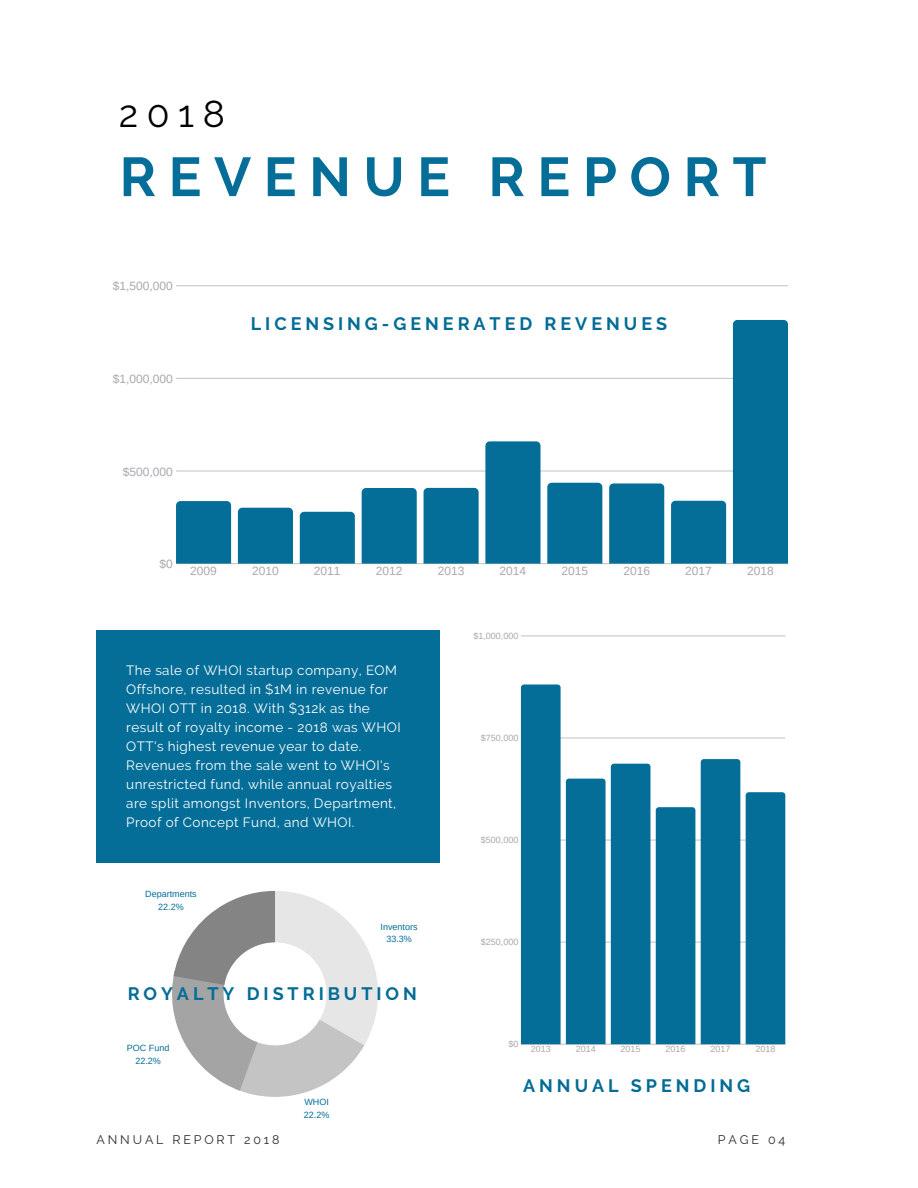
<style>
.page{position:relative;width:918px;height:1188px;background:#fff}
.page>*{position:absolute;margin:0;border:0;box-sizing:border-box;transform-origin:0 0}
.t1{font:700 54.75px "Raleway";letter-spacing:.23em;color:#046e98}
.t2{font:37.35px "Raleway";color:#000}
.t3{font:700 18px "Raleway";letter-spacing:.22em;color:#026c96}
.t4{font:13.5px/19px "Raleway";letter-spacing:.03em;color:#fff}
.t5{font:12.45px "Raleway";letter-spacing:.23em;color:#2a2a2a}
.t6{font:12px "Arimo";color:#a7a9ac}
.t7{font:9px "Arimo";color:#a7a9ac}
.t8{font:9px/12.5px "Arimo";color:#046e98;text-align:center}
</style>
<div class="page">
<div style="left:97px;top:631px;width:343px;height:231px;background:#046e98"></div>
<hr style="left:176px;top:285px;width:612px;height:1px;background:#222">
<hr style="left:176px;top:378px;width:612px;height:1px;background:#222">
<hr style="left:176px;top:470px;width:612px;height:2px;background:#222">
<hr style="left:176px;top:563px;width:612px;height:1px;background:#222">
<div style="left:176px;top:501px;width:55px;height:63px;background:#046e98"></div>
<div style="left:238px;top:508px;width:55px;height:56px;background:#046e98"></div>
<div style="left:300px;top:512px;width:55px;height:52px;background:#046e98"></div>
<div style="left:362px;top:488px;width:55px;height:76px;background:#046e98"></div>
<div style="left:424px;top:488px;width:55px;height:76px;background:#046e98"></div>
<div style="left:485px;top:441px;width:56px;height:123px;background:#046e98"></div>
<div style="left:547px;top:483px;width:55px;height:81px;background:#046e98"></div>
<div style="left:609px;top:483px;width:55px;height:81px;background:#046e98"></div>
<div style="left:671px;top:501px;width:55px;height:63px;background:#046e98"></div>
<div style="left:733px;top:320px;width:55px;height:244px;background:#046e98"></div>
<hr style="left:521px;top:635px;width:264px;height:1px;background:#222">
<hr style="left:521px;top:737px;width:264px;height:2px;background:#222">
<hr style="left:521px;top:840px;width:264px;height:1px;background:#222">
<hr style="left:521px;top:942px;width:264px;height:1px;background:#222">
<hr style="left:521px;top:1044px;width:264px;height:1px;background:#222">
<svg style="left:521px;top:685px;width:129px;height:359px"></svg>
<div style="left:656px;top:807px;width:39px;height:237px;background:#046e98"></div>
<div style="left:701px;top:759px;width:39px;height:285px;background:#046e98"></div>
<div style="left:746px;top:792px;width:39px;height:252px;background:#046e98"></div>
<svg style="left:172px;top:891px;width:206px;height:206px"></svg>
<h2 class="t2" style="left:119px;top:92px;width:108px">2018</h2>
<h1 class="t1" style="left:120px;top:145px;width:648px">REVENUE REPORT</h1>
<p class="t6" style="left:113px;top:279px;width:62px">$1,500,000</p>
<p class="t6" style="left:113px;top:372px;width:62px">$1,000,000</p>
<p class="t6" style="left:123px;top:465px;width:52px">$500,000</p>
<h3 class="t3" style="left:251px;top:313px;width:418px">LICENSING-GENERATED REVENUES</h3>
<p class="t6" style="left:159px;top:557px;width:15px">$0</p>
<p class="t6" style="left:190px;top:564px;width:28px">2009</p>
<p class="t6" style="left:252px;top:564px;width:28px">2010</p>
<p class="t6" style="left:314px;top:564px;width:28px">2011</p>
<p class="t6" style="left:376px;top:564px;width:28px">2012</p>
<p class="t6" style="left:438px;top:564px;width:28px">2013</p>
<p class="t6" style="left:500px;top:564px;width:28px">2014</p>
<p class="t6" style="left:562px;top:564px;width:28px">2015</p>
<p class="t6" style="left:623px;top:564px;width:28px">2016</p>
<p class="t6" style="left:685px;top:564px;width:28px">2017</p>
<p class="t6" style="left:747px;top:564px;width:28px">2018</p>
<p class="t7" style="left:473px;top:631px;width:47px">$1,000,000</p>
<p class="t4" style="left:126px;top:660px;width:276px">The sale of WHOI startup company, EOM Offshore, resulted in $1M in revenue for WHOI OTT in 2018. With $312k as the result of royalty income - 2018 was WHOI OTT's highest revenue year to date.<br>Revenues from the sale went to WHOI's unrestricted fund, while annual royalties are split amongst Inventors, Department, Proof of Concept Fund, and WHOI.</p>
<p class="t8" style="left:145px;top:888px;width:53px">Departments<br>22.2%</p>
<p class="t8" style="left:381px;top:920px;width:38px">Inventors<br>33.3%</p>
<h3 class="t3" style="left:128px;top:983px;width:291px">ROYALTY DISTRIBUTION</h3>
<p class="t8" style="left:127px;top:1042px;width:44px">POC Fund<br>22.2%</p>
<p class="t8" style="left:304px;top:1096px;width:27px;text-align:left">WHOI<br>22.2%</p>
<p class="t7" style="left:481px;top:733px;width:39px">$750,000</p>
<p class="t7" style="left:481px;top:835px;width:39px">$500,000</p>
<p class="t7" style="left:481px;top:937px;width:39px">$250,000</p>
<p class="t7" style="left:508px;top:1039px;width:12px">$0</p>
<p class="t7" style="left:531px;top:1044px;width:22px">2013</p>
<p class="t7" style="left:576px;top:1044px;width:22px">2014</p>
<p class="t7" style="left:621px;top:1044px;width:22px">2015</p>
<p class="t7" style="left:666px;top:1044px;width:22px">2016</p>
<p class="t7" style="left:711px;top:1044px;width:22px">2017</p>
<p class="t7" style="left:755px;top:1044px;width:22px">2018</p>
<h3 class="t3" style="left:523px;top:1075px;width:228px">ANNUAL SPENDING</h3>
<p class="t5" style="left:97px;top:1132px;width:184px">ANNUAL REPORT 2018</p>
<p class="t5" style="left:718px;top:1132px;width:69px">PAGE 04</p>
</div>
